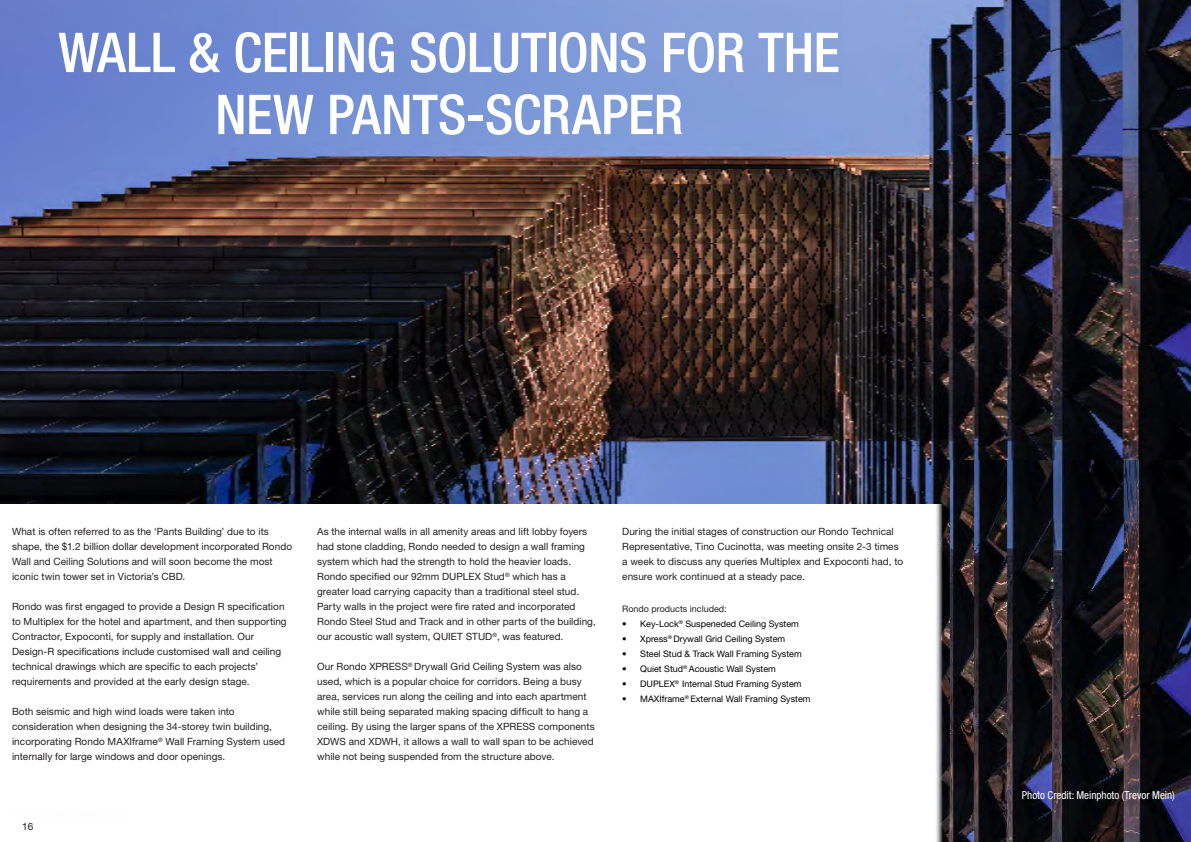
<style>
.page{position:relative;width:1191px;height:842px;background:#fff}
.page>*{position:absolute;margin:0;border:0;box-sizing:border-box;transform-origin:0 0}
.t1{font:500 condensed 55px "Helvetica Neue LT Std";letter-spacing:-.005em;color:#fff}
.t2{font:condensed 11px "Helvetica Neue LT Std";color:#fff}
.t3{font:10px/15px "Helvetica Neue LT Std";letter-spacing:.005em;color:#231f20}
.t4{font:9px "Helvetica Neue LT Std";color:#000}
.t5{font:9px "Helvetica Neue LT Std";color:#231f20}
</style>
<div class="page">
<img style="left:0;top:0;width:1191px;height:503px">
<img style="left:929px;top:461px;width:262px;height:381px">
<p class="t1" style="left:58px;top:20px;width:783px">WALL &amp; CEILING SOLUTIONS FOR THE</p>
<p class="t1" style="left:215px;top:82px;width:469px">NEW PANTS-SCRAPER</p>
<p class="t3" style="left:12px;top:524px;width:281px">What is often referred to as the ‘Pants Building’ due to its shape, the $1.2 billion dollar development incorporated Rondo Wall and Ceiling Solutions and will soon become the most iconic twin tower set in Victoria’s CBD.</p>
<p class="t3" style="left:12px;top:599px;width:276px">Rondo was first engaged to provide a Design R specification to Multiplex for the hotel and apartment, and then supporting Contractor, Expoconti, for supply and installation. Our Design-R specifications include customised wall and ceiling technical drawings which are specific to each projects’ requirements and provided at the early design stage.</p>
<p class="t3" style="left:12px;top:704px;width:275px">Both seismic and high wind loads were taken into consideration when designing the 34-storey twin building, incorporating Rondo MAXIframe<sup>®</sup> Wall Framing System used internally for large windows and door openings.</p>
<p class="t3" style="left:22px;top:819px;width:13px">16</p>
<p class="t3" style="left:317px;top:524px;width:280px">As the internal walls in all amenity areas and lift lobby foyers had stone cladding, Rondo needed to design a wall framing system which had the strength to hold the heavier loads.<br>Rondo specified our 92mm DUPLEX Stud<sup>®</sup> which has a greater load carrying capacity than a traditional steel stud.<br>Party walls in the project were fire rated and incorporated Rondo Steel Stud and Track and in other parts of the building, our acoustic wall system, QUIET STUD<sup>®</sup>, was featured.</p>
<p class="t3" style="left:317px;top:659px;width:279px">Our Rondo XPRESS<sup>®</sup> Drywall Grid Ceiling System was also used, which is a popular choice for corridors. Being a busy area, services run along the ceiling and into each apartment while still being separated making spacing difficult to hang a ceiling. By using the larger spans of the XPRESS components XDWS and XDWH, it allows a wall to wall span to be achieved while not being suspended from the structure above.</p>
<p class="t3" style="left:622px;top:524px;width:282px">During the initial stages of construction our Rondo Technical Representative, Tino Cucinotta, was meeting onsite 2-3 times a week to discuss any queries Multiplex and Expoconti had, to ensure work continued at a steady pace.</p>
<p class="t5" style="left:622px;top:604px;width:106px">Rondo products included:</p>
<p class="t4" style="left:622px;top:619px;width:178px">• Key-Lock<sup>®</sup> Suspeneded Ceiling System</p>
<p class="t4" style="left:622px;top:634px;width:164px">• Xpress<sup>®</sup> Drywall Grid Ceiling System</p>
<p class="t4" style="left:622px;top:649px;width:181px">• Steel Stud &amp; Track Wall Framing System</p>
<p class="t4" style="left:622px;top:664px;width:155px">• Quiet Stud<sup>®</sup> Acoustic Wall System</p>
<p class="t4" style="left:622px;top:679px;width:181px">• DUPLEX<sup>®</sup> Internal Stud Framing System</p>
<p class="t4" style="left:622px;top:694px;width:190px">• MAXIframe<sup>®</sup> External Wall Framing System</p>
<p class="t2" style="left:1022px;top:788px;width:154px">Photo Credit: Meinphoto (Trevor Mein)</p>
</div>
